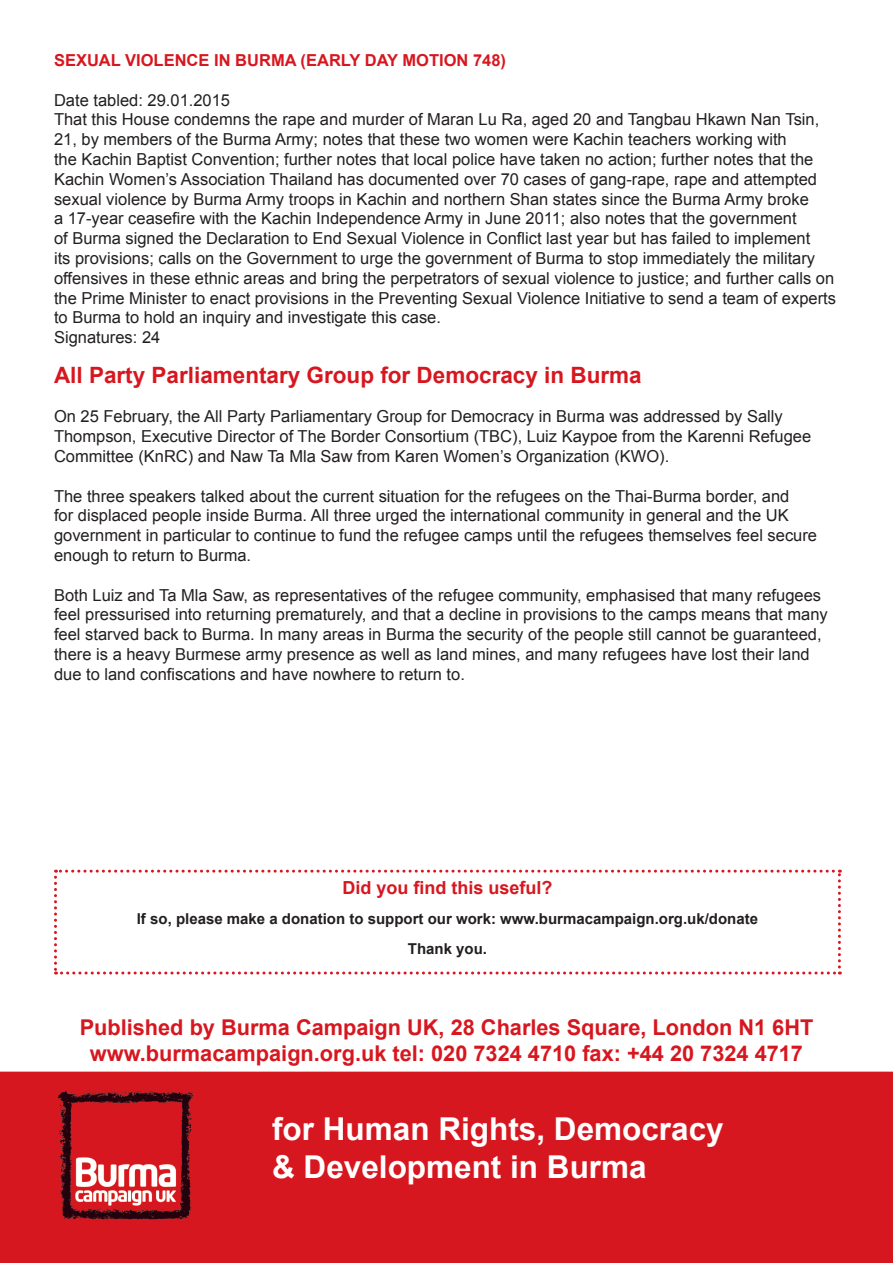
<style>
.page{position:relative;width:893px;height:1263px;background:#fff}
.page>*{position:absolute;margin:0;border:0;box-sizing:border-box;transform-origin:0 0}
.t1{font:700 31.5px/37.8px "Arial";color:#fff}
.t2{font:700 22.5px "Arial";color:#d7171f}
.t3{font:700 21.75px/26.1px "Arial";color:#d7171f;text-align:center}
.t4{font:700 18px "Arial";color:#d7171f}
.t5{font:16.5px/19.8px "Arial";color:#231f20}
.t6{font:700 16.5px "Arial";color:#d7171f}
.t7{font:700 15px "Arial";color:#231f20}
</style>
<div class="page">
<div style="left:0;top:1071px;width:893px;height:192px;background:#d7171f;border:2px solid #d7171f"></div>
<img style="left:57px;top:1090px;width:137px;height:131px">
<svg style="left:54px;top:870px;width:787px;height:104px"></svg>
<p class="t6" style="left:54px;top:49px;width:454px">SEXUAL VIOLENCE IN BURMA (EARLY DAY MOTION 748)</p>
<p class="t5" style="left:54px;top:90px;width:178px">Date tabled: 29.01.2015</p>
<p class="t5" style="left:54px;top:110px;width:784px">That this House condemns the rape and murder of Maran Lu Ra, aged 20 and Tangbau Hkawn Nan Tsin, 21, by members of the Burma Army; notes that these two women were Kachin teachers working with<br>the Kachin Baptist Convention; further notes that local police have taken no action; further notes that the Kachin Women’s Association Thailand has documented over 70 cases of gang-rape, rape and attempted sexual violence by Burma Army troops in Kachin and northern Shan states since the Burma Army broke<br>a 17-year ceasefire with the Kachin Independence Army in June 2011; also notes that the government<br>of Burma signed the Declaration to End Sexual Violence in Conflict last year but has failed to implement<br>its provisions; calls on the Government to urge the government of Burma to stop immediately the military offensives in these ethnic areas and bring the perpetrators of sexual violence to justice; and further calls on the Prime Minister to enact provisions in the Preventing Sexual Violence Initiative to send a team of experts to Burma to hold an inquiry and investigate this case.</p>
<p class="t5" style="left:54px;top:328px;width:108px">Signatures: 24</p>
<p class="t2" style="left:54px;top:360px;width:589px">All Party Parliamentary Group for Democracy in Burma</p>
<p class="t5" style="left:54px;top:407px;width:759px">On 25 February, the All Party Parliamentary Group for Democracy in Burma was addressed by Sally<br>Thompson, Executive Director of The Border Consortium (TBC), Luiz Kaypoe from the Karenni Refugee<br>Committee (KnRC) and Naw Ta Mla Saw from Karen Women’s Organization (KWO).</p>
<p class="t5" style="left:54px;top:486px;width:765px">The three speakers talked about the current situation for the refugees on the Thai-Burma border, and<br>for displaced people inside Burma. All three urged the international community in general and the UK government in particular to continue to fund the refugee camps until the refugees themselves feel secure enough to return to Burma.</p>
<p class="t5" style="left:54px;top:585px;width:775px">Both Luiz and Ta Mla Saw, as representatives of the refugee community, emphasised that many refugees feel pressurised into returning prematurely, and that a decline in provisions to the camps means that many feel starved back to Burma. In many areas in Burma the security of the people still cannot be guaranteed, there is a heavy Burmese army presence as well as land mines, and many refugees have lost their land due to land confiscations and have nowhere to return to.</p>
<p class="t4" style="left:342px;top:876px;width:212px">Did you find this useful?</p>
<p class="t7" style="left:137px;top:909px;width:623px">If so, please make a donation to support our work: www.burmacampaign.org.uk/donate</p>
<p class="t7" style="left:408px;top:939px;width:81px">Thank you.</p>
<h3 class="t3" style="left:80px;top:1015px;width:735px">Published by Burma Campaign UK, 28 Charles Square, London N1 6HT www.burmacampaign.org.uk tel: 020 7324 4710 fax: +44 20 7324 4717</h3>
<h1 class="t1" style="left:272px;top:1111px;width:453px">for Human Rights, Democracy &amp; Development in Burma</h1>
</div>
